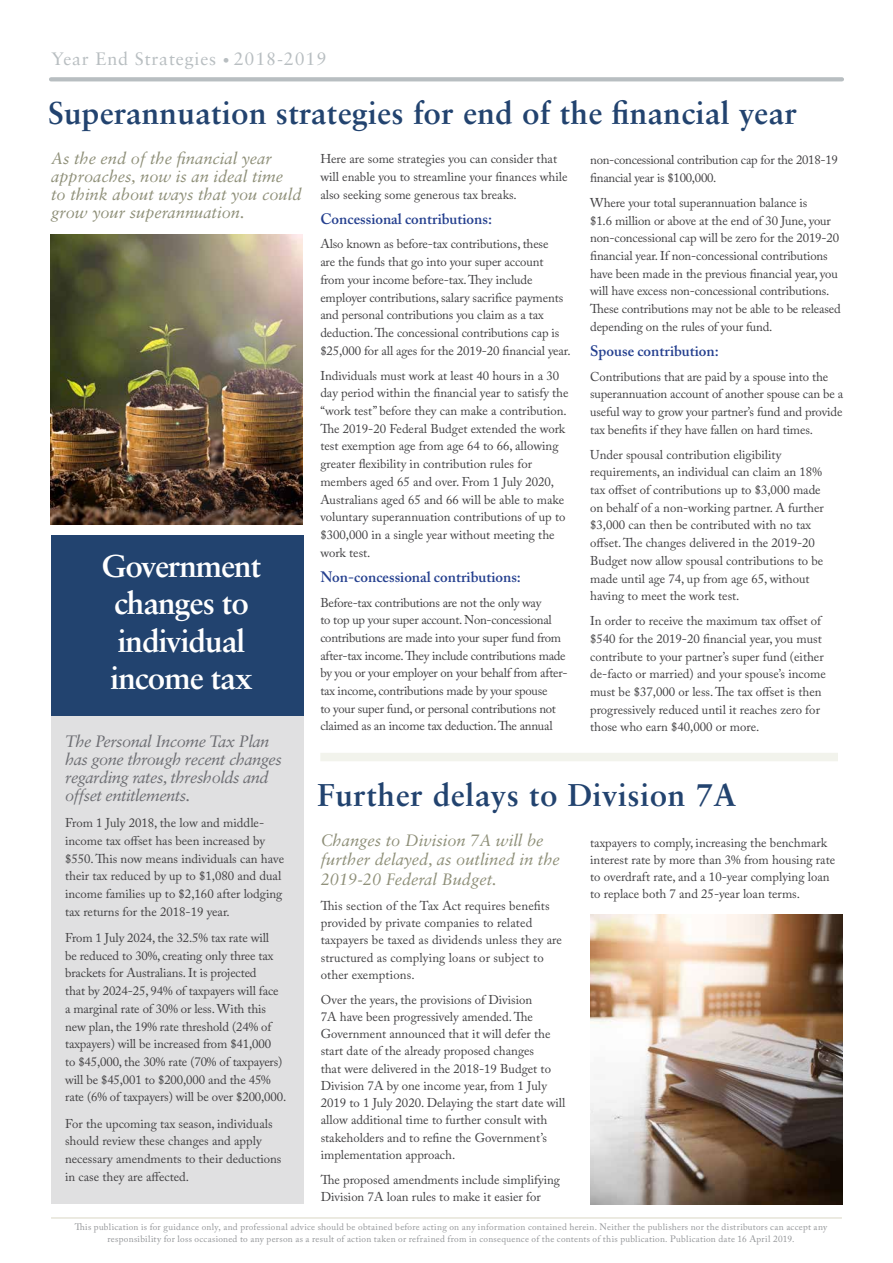
<style>
.page{position:relative;width:893px;height:1263px;background:#fff}
.page>*{position:absolute;margin:0;border:0;box-sizing:border-box;transform-origin:0 0}
.t1{font:700 31.5px "Sabon LT Std";letter-spacing:.01em;color:#22436f}
.t2{font:700 31.5px/37.5px "Sabon LT Std";letter-spacing:-.03em;color:#fff}
.t3{font:18px "Sabon LT Std";letter-spacing:.045em;color:#b8bec1}
.t4{font:italic 16.5px/18px "Sabon LT Std";color:#8e8f78}
.t5{font:italic 16.5px/18px "Sabon LT Std";letter-spacing:-.03em;color:#6e6f74}
.t6{font:600 15px "Adobe Caslon Pro";color:#25408f}
.t7{font:12.75px/17.7px "Adobe Caslon Pro";color:#414042}
.t8{font:12.75px/17.7px "Adobe Caslon Pro";letter-spacing:-.02em;color:#414042}
.t9{font:9.3px/12px "Adobe Caslon Pro";letter-spacing:.03em;color:#939598;text-align:center}
.s1{font-size:13.5px}
</style>
<div class="page">
<div style="left:51px;top:546px;width:252px;height:658px;background:#e0e0e1"></div>
<hr style="left:51px;top:1217px;width:791px;height:2px;background:#e6e4d8">
<div style="left:320px;top:753px;width:518px;height:8px;background:#f2f3ec"></div>
<img style="left:51px;top:235px;width:252px;height:289px">
<img style="left:590px;top:914px;width:252px;height:290px">
<div style="left:51px;top:535px;width:253px;height:180px;background:#22436f"></div>
<svg style="left:51px;top:77px;width:791px;height:4px;fill:#b8bec1"></svg>
<h2 class="t3" style="left:51px;top:48px;width:277px">Year End Strategies <span class="s1">•</span> 2018-2019</h2>
<h1 class="t1" style="left:48px;top:94px;width:750px">Superannuation strategies for end of the financial year</h1>
<p class="t4" style="left:51px;top:149px;width:252px">As the end of the financial year approaches, now is an ideal time to think about ways that you could grow your superannuation.</p>
<p class="t7" style="left:320px;top:150px;width:249px">Here are some strategies you can consider that will enable you to streamline your finances while also seeking some generous tax breaks.</p>
<p class="t8" style="left:590px;top:151px;width:249px">non-concessional contribution cap for the 2018-19 financial year is $100,000.</p>
<p class="t7" style="left:590px;top:194px;width:252px">Where your total superannuation balance is<br>$1.6 million or above at the end of 30 June, your non-concessional cap will be zero for the 2019-20 financial year. If non-concessional contributions have been made in the previous financial year, you will have excess non-concessional contributions.<br>These contributions may not be able to be released depending on the rules of your fund.</p>
<p class="t6" style="left:590px;top:342px;width:130px">Spouse contribution:</p>
<p class="t7" style="left:590px;top:367px;width:255px">Contributions that are paid by a spouse into the superannuation account of another spouse can be a useful way to grow your partner’s fund and provide tax benefits if they have fallen on hard times.</p>
<p class="t7" style="left:590px;top:445px;width:235px">Under spousal contribution eligibility requirements, an individual can claim an 18% tax offset of contributions up to $3,000 made on behalf of a non-working partner. A further $3,000 can then be contributed with no tax offset. The changes delivered in the 2019-20<br>Budget now allow spousal contributions to be made until age 74, up from age 65, without having to meet the work test.</p>
<p class="t7" style="left:590px;top:612px;width:237px">In order to receive the maximum tax offset of $540 for the 2019-20 financial year, you must contribute to your partner’s super fund (either de-facto or married) and your spouse’s income must be $37,000 or less. The tax offset is then progressively reduced until it reaches zero for those who earn $40,000 or more.</p>
<p class="t6" style="left:320px;top:210px;width:173px">Concessional contributions:</p>
<p class="t7" style="left:320px;top:235px;width:252px">Also known as before-tax contributions, these<br>are the funds that go into your super account from your income before-tax. They include employer contributions, salary sacrifice payments and personal contributions you claim as a tax deduction. The concessional contributions cap is $25,000 for all ages for the 2019-20 financial year.</p>
<p class="t7" style="left:320px;top:366px;width:250px">Individuals must work at least 40 hours in a 30 day period within the financial year to satisfy the “work test” before they can make a contribution.<br>The 2019-20 Federal Budget extended the work test exemption age from age 64 to 66, allowing greater flexibility in contribution rules for members aged 65 and over. From 1 July 2020, Australians aged 65 and 66 will be able to make voluntary superannuation contributions of up to $300,000 in a single year without meeting the work test.</p>
<p class="t6" style="left:320px;top:568px;width:202px">Non-concessional contributions:</p>
<p class="t8" style="left:320px;top:593px;width:249px">Before-tax contributions are not the only way<br>to top up your super account. Non-concessional contributions are made into your super fund from after-tax income. They include contributions made by you or your employer on your behalf from after&shy;tax income, contributions made by your spouse<br>to your super fund, or personal contributions not claimed as an income tax deduction. The annual</p>
<h1 class="t2" style="left:102px;top:546px;width:161px">Government changes to individual income tax</h1>
<p class="t5" style="left:65px;top:732px;width:218px">The Personal Income Tax Plan has gone through recent changes regarding rates, thresholds and offset entitlements.</p>
<p class="t7" style="left:65px;top:814px;width:221px">From 1 July 2018, the low and middle&shy;income tax offset has been increased by $550. This now means individuals can have their tax reduced by up to $1,080 and dual income families up to $2,160 after lodging tax returns for the 2018-19 year.</p>
<p class="t7" style="left:65px;top:929px;width:223px">From 1 July 2024, the 32.5% tax rate will<br>be reduced to 30%, creating only three tax brackets for Australians. It is projected<br>that by 2024-25, 94% of taxpayers will face a marginal rate of 30% or less. With this new plan, the 19% rate threshold (24% of taxpayers) will be increased from $41,000<br>to $45,000, the 30% rate (70% of taxpayers) will be $45,001 to $200,000 and the 45% rate (6% of taxpayers) will be over $200,000.</p>
<p class="t7" style="left:65px;top:1114px;width:218px">For the upcoming tax season, individuals should review these changes and apply necessary amendments to their deductions in case they are affected.</p>
<h1 class="t1" style="left:317px;top:775px;width:420px">Further delays to Division 7A</h1>
<p class="t4" style="left:321px;top:830px;width:241px;line-height:19.5px">Changes to Division 7A will be further delayed, as outlined in the<br>2019-20 Federal Budget.</p>
<p class="t7" style="left:321px;top:897px;width:243px;line-height:17.2px">This section of the Tax Act requires benefits provided by private companies to related taxpayers be taxed as dividends unless they are structured as complying loans or subject to other exemptions.</p>
<p class="t7" style="left:321px;top:991px;width:246px;line-height:17.2px">Over the years, the provisions of Division<br>7A have been progressively amended. The Government announced that it will defer the start date of the already proposed changes<br>that were delivered in the 2018-19 Budget to Division 7A by one income year, from 1 July 2019 to 1 July 2020. Delaying the start date will allow additional time to further consult with stakeholders and to refine the Government’s implementation approach.</p>
<p class="t7" style="left:321px;top:1171px;width:241px;line-height:17.2px">The proposed amendments include simplifying<br>Division 7A loan rules to make it easier for</p>
<p class="t7" style="left:590px;top:833px;width:247px;line-height:17.2px">taxpayers to comply, increasing the benchmark interest rate by more than 3% from housing rate to overdraft rate, and a 10-year complying loan to replace both 7 and 25-year loan terms.</p>
<p class="t9" style="left:75px;top:1221px;width:754px">This publication is for guidance only, and professional advice should be obtained before acting on any information contained herein. Neither the publishers nor the distributors can accept any responsibility for loss occasioned to any person as a result of action taken or refrained from in consequence of the contents of this publication. Publication date 16 April 2019.</p>
</div>
